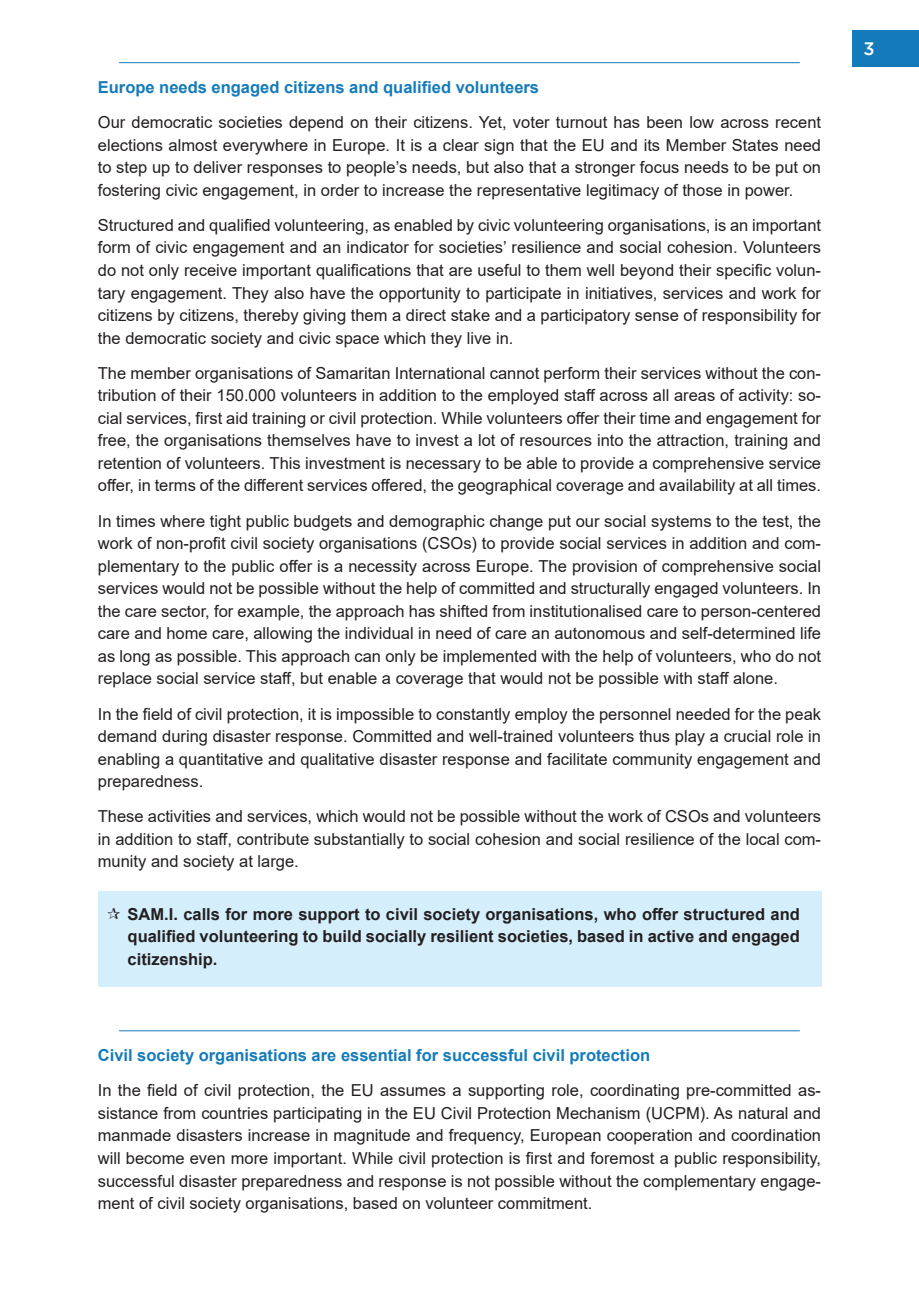
<style>
.page{position:relative;width:919px;height:1289px;background:#fff}
.page>*{position:absolute;margin:0;border:0;box-sizing:border-box;transform-origin:0 0}
.t1{font:500 18px "Gotham";color:#fff}
.t2{font:16.5px/22.5px "Arial";color:#231f20;text-align:justify}
.t3{font:700 16.5px/22.5px "Arial";color:#231f20;text-align:justify}
.t4{font:700 16.5px "Arial";color:#147bba}
</style>
<div class="page">
<div style="left:852px;top:30px;width:66px;height:37px;background:#147bba"></div>
<hr style="left:119px;top:62px;width:680px;height:1px;background:#147bba">
<div style="left:98px;top:890px;width:723px;height:96px;background:#d4effb"></div>
<hr style="left:119px;top:1030px;width:680px;height:1px;background:#147bba">
<p class="t4" style="left:98px;top:75px;width:443px">Europe needs engaged citizens and qualified volunteers</p>
<p class="t2" style="left:98px;top:111px;width:724px">Our democratic societies depend on their citizens. Yet, voter turnout has been low across recent elections almost everywhere in Europe. It is a clear sign that the EU and its Member States need to step up to deliver responses to people’s needs, but also that a stronger focus needs to be put on fostering civic engagement, in order to increase the representative legitimacy of those in power.</p>
<p class="t2" style="left:98px;top:214px;width:724px">Structured and qualified volunteering, as enabled by civic volunteering organisations, is an important form of civic engagement and an indicator for societies’ resilience and social cohesion. Volunteers do not only receive important qualifications that are useful to them well beyond their specific volun&shy;tary engagement. They also have the opportunity to participate in initiatives, services and work for citizens by citizens, thereby giving them a direct stake and a participatory sense of responsibility for the democratic society and civic space which they live in.</p>
<p class="t2" style="left:98px;top:361px;width:724px">The member organisations of Samaritan International cannot perform their services without the con&shy;tribution of their 150.000 volunteers in addition to the employed staff across all areas of activity: so&shy;cial services, first aid training or civil protection. While volunteers offer their time and engagement for free, the organisations themselves have to invest a lot of resources into the attraction, training and retention of volunteers. This investment is necessary to be able to provide a comprehensive service offer, in terms of the different services offered, the geographical coverage and availability at all times.</p>
<p class="t2" style="left:98px;top:509px;width:724px">In times where tight public budgets and demographic change put our social systems to the test, the work of non-profit civil society organisations (CSOs) to provide social services in addition and com&shy;plementary to the public offer is a necessity across Europe. The provision of comprehensive social services would not be possible without the help of committed and structurally engaged volunteers. In the care sector, for example, the approach has shifted from institutionalised care to person-centered care and home care, allowing the individual in need of care an autonomous and self-determined life as long as possible. This approach can only be implemented with the help of volunteers, who do not replace social service staff, but enable a coverage that would not be possible with staff alone.</p>
<p class="t2" style="left:98px;top:702px;width:724px">In the field of civil protection, it is impossible to constantly employ the personnel needed for the peak demand during disaster response. Committed and well-trained volunteers thus play a crucial role in enabling a quantitative and qualitative disaster response and facilitate community engagement and preparedness.</p>
<p class="t2" style="left:98px;top:805px;width:724px">These activities and services, which would not be possible without the work of CSOs and volunteers in addition to staff, contribute substantially to social cohesion and social resilience of the local com&shy;munity and society at large.</p>
<p class="t3" style="left:128px;top:902px;width:673px">SAM.I. calls for more support to civil society organisations, who offer structured and qualified volunteering to build socially resilient societies, based in active and engaged citizenship.</p>
<p class="t4" style="left:98px;top:1043px;width:554px">Civil society organisations are essential for successful civil protection</p>
<p class="t2" style="left:98px;top:1079px;width:724px">In the field of civil protection, the EU assumes a supporting role, coordinating pre-committed as&shy;sistance from countries participating in the EU Civil Protection Mechanism (UCPM). As natural and manmade disasters increase in magnitude and frequency, European cooperation and coordination will become even more important. While civil protection is first and foremost a public responsibility, successful disaster preparedness and response is not possible without the complementary engage&shy;ment of civil society organisations, based on volunteer commitment.</p>
<p class="t1" style="left:863px;top:38px;width:13px">3</p>
</div>
